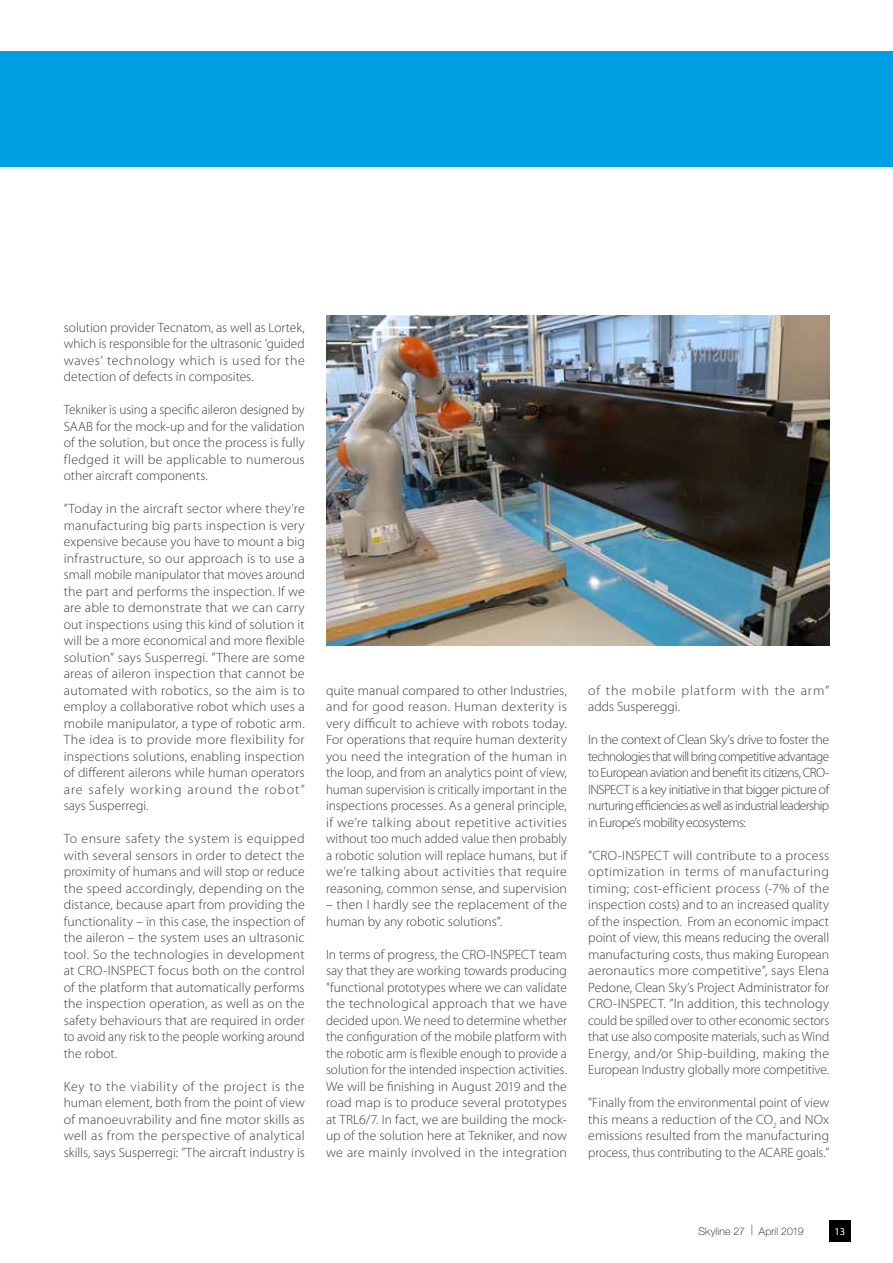
<style>
.page{position:relative;width:893px;height:1263px;background:#fff}
.page>*{position:absolute;margin:0;border:0;box-sizing:border-box;transform-origin:0 0}
.t1{font:300 13.5px/16.5px "Myriad Pro";letter-spacing:.005em;color:#3c3c3b;text-align:justify}
.t2{font:300 13.5px/16.5px "Myriad Pro";letter-spacing:.065em;color:#3c3c3b}
.t3{font:100 10.5px "Helvetica Neue LT Std";letter-spacing:.015em;color:#000}
.t4{font:10.5px "Myriad Pro";color:#fff}
</style>
<div class="page">
<div style="left:829px;top:1220px;width:21px;height:22px;background:#000"></div>
<img style="left:326px;top:315px;width:503px;height:330px">
<div style="left:0;top:51px;width:893px;height:116px;background:#009fe3"></div>
<p class="t1" style="left:64px;top:319px;width:242px">solution provider Tecnatom, as well as Lortek, which is responsible for the ultrasonic ’guided waves’ technology which is used for the detection of defects in composites.</p>
<p class="t1" style="left:64px;top:402px;width:242px">Tekniker is using a specific aileron designed by SAAB for the mock-up and for the validation of the solution, but once the process is fully fledged it will be applicable to numerous other aircraft components.</p>
<p class="t1" style="left:64px;top:501px;width:242px">”Today in the aircraft sector where they’re manufacturing big parts inspection is very expensive because you have to mount a big infrastructure, so our approach is to use a small mobile manipulator that moves around the part and performs the inspection. If we are able to demonstrate that we can carry out inspections using this kind of solution it will be a more economical and more flexible solution” says Susperregi. ”There are some areas of aileron inspection that cannot be automated with robotics, so the aim is to employ a collaborative robot which uses a mobile manipulator, a type of robotic arm.<br>The idea is to provide more flexibility for inspections solutions, enabling inspection of different ailerons while human operators are safely working around the robot” says Susperregi.</p>
<p class="t1" style="left:64px;top:831px;width:242px">To ensure safety the system is equipped with several sensors in order to detect the proximity of humans and will stop or reduce the speed accordingly, depending on the distance, because apart from providing the functionality – in this case, the inspection of the aileron – the system uses an ultrasonic tool. So the technologies in development at CRO-INSPECT focus both on the control of the platform that automatically performs the inspection operation, as well as on the safety behaviours that are required in order to avoid any risk to the people working around the robot.</p>
<p class="t1" style="left:64px;top:1078px;width:242px">Key to the viability of the project is the human element, both from the point of view of manoeuvrability and fine motor skills as well as from the perspective of analytical skills, says Susperregi: ”The aircraft industry is</p>
<p class="t1" style="left:326px;top:682px;width:242px">quite manual compared to other Industries, and for good reason. Human dexterity is very difficult to achieve with robots today.<br>For operations that require human dexterity you need the integration of the human in the loop, and from an analytics point of view, human supervision is critically important in the inspections processes. As a general principle, if we’re talking about repetitive activities without too much added value then probably a robotic solution will replace humans, but if we’re talking about activities that require reasoning, common sense, and supervision</p>
<p class="t1" style="left:326px;top:897px;width:242px">– then I hardly see the replacement of the human by any robotic solutions”.</p>
<p class="t1" style="left:326px;top:946px;width:242px">In terms of progress, the CRO-INSPECT team say that they are working towards producing ”functional prototypes where we can validate the technological approach that we have decided upon. We need to determine whether the configuration of the mobile platform with the robotic arm is flexible enough to provide a solution for the intended inspection activities.<br>We will be finishing in August 2019 and the road map is to produce several prototypes at TRL6/7. In fact, we are building the mock&shy;up of the solution here at Tekniker, and now we are mainly involved in the integration</p>
<p class="t2" style="left:588px;top:682px;width:242px">of the mobile platform with the arm” adds Suspereggi.</p>
<p class="t1" style="left:588px;top:732px;width:242px">In the context of Clean Sky’s drive to foster the technologies that will bring competitive advantage to European aviation and benefit its citizens, CRO-INSPECT is a key initiative in that bigger picture of nurturing efficiencies as well as industrial leadership in Europe’s mobility ecosystems:</p>
<p class="t1" style="left:588px;top:847px;width:242px">”CRO-INSPECT will contribute to a process optimization in terms of manufacturing timing; cost-efficient process (-7% of the inspection costs) and to an increased quality of the inspection. From an economic impact point of view, this means reducing the overall manufacturing costs, thus making European aeronautics more competitive”, says Elena Pedone, Clean Sky’s Project Administrator for CRO-INSPECT. ”In addition, this technology could be spilled over to other economic sectors that use also composite materials, such as Wind Energy, and/or Ship-building, making the European Industry globally more competitive.</p>
<p class="t1" style="left:588px;top:1095px;width:242px">”Finally from the environmental point of view this means a reduction of the CO<sub>2</sub> and NOx emissions resulted from the manufacturing process, thus contributing to the ACARE goals.”</p>
<p class="t3" style="left:698px;top:1225px;width:107px">Skyline 27 | April 2019</p>
<p class="t4" style="left:834px;top:1225px;width:12px">13</p>
</div>
